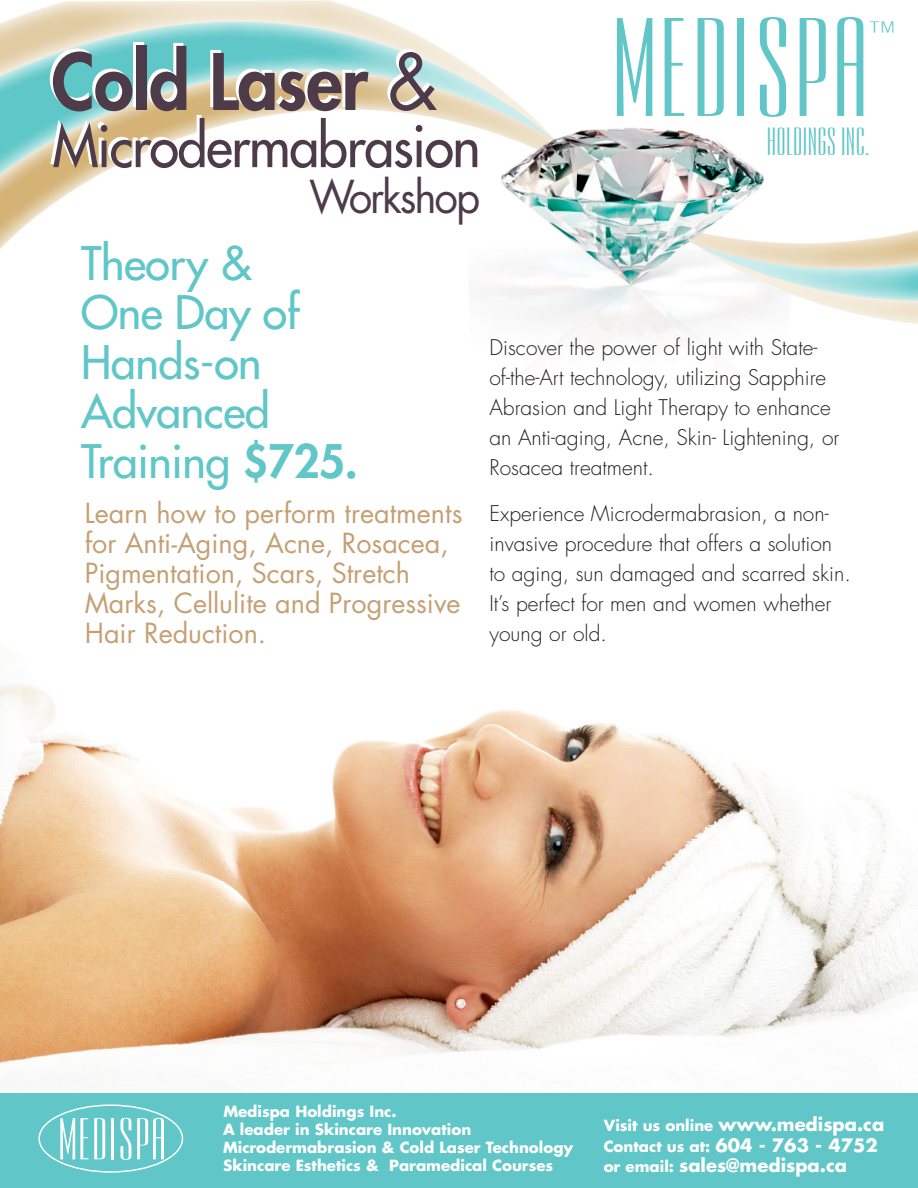
<style>
.page{position:relative;width:918px;height:1188px;background:#fff}
.page>*{position:absolute;margin:0;border:0;box-sizing:border-box;transform-origin:0 0}
.t1{font:136.35px "Empire BT";letter-spacing:.005em;color:#60c6c7;scale:1.29 1}
.t2{font:800 75.6px "Futura Std";letter-spacing:-.01em;color:#4e3b4a;scale:.95 1}
.t3{font:57.3px "Empire BT";letter-spacing:.005em;color:#fff;scale:1.29 1}
.t4{font:500 56.7px "Futura Std";letter-spacing:-.025em;color:#4e3b4a;scale:.95 1}
.t5{font:500 45px "Futura Std";letter-spacing:-.01em;color:#60c6c7}
.t6{font:45px "Empire BT";color:#60c6c7}
.t7{font:44.1px "Futura Std";letter-spacing:-.05em;color:#4e3b4a;scale:.95 1}
.t8{font:38.25px "Empire BT";letter-spacing:-.005em;color:#60c6c7;scale:1.18 1}
.t9{font:27px/30px "Futura Std";color:#c4a073}
.t10{font:300 21px/30px "Futura Std";color:#231f20}
.t11{font:700 18px "Futura Std";color:#fff}
.t12{font:700 15px "Futura Std";color:#fff}
.s1{font-weight:400}
.s2{font-weight:800}
.s3{font-size:15px}
.s4{font-size:18px}
</style>
<div class="page">
<img style="left:0;top:685px;width:918px;height:409px">
<img style="left:0;top:0;width:918px;height:345px">
<div style="left:0;top:1094px;width:918px;height:94px;background:#60c6c7"></div>
<div style="left:38px;top:1104px;width:145px;height:69px;border:2px solid #fff;border-radius:50%"></div>
<p class="t2" style="left:52px;top:34px;width:408px">Cold Laser <span class="s1">&amp;</span></p>
<p class="t4" style="left:53px;top:111px;width:452px">Microdermabrasion</p>
<p class="t7" style="left:309px;top:169px;width:182px">Workshop</p>
<p class="t5" style="left:81px;top:235px;width:172px">Theory &amp;</p>
<p class="t5" style="left:81px;top:284px;width:220px">One Day of</p>
<p class="t5" style="left:81px;top:334px;width:182px">Hands-on</p>
<p class="t5" style="left:81px;top:383px;width:190px">Advanced</p>
<p class="t5" style="left:81px;top:433px;width:278px">Training <span class="s2">$725.</span></p>
<p class="t9" style="left:85px;top:499px;width:379px">Learn how to perform treatments for Anti-Aging, Acne, Rosacea,<br>Pigmentation, Scars, Stretch<br>Marks, Cellulite and Progressive<br>Hair Reduction.</p>
<p class="t1" style="left:610px;top:-6px;width:203px">MEDISPA</p>
<p class="t8" style="left:766px;top:121px;width:89px">HOLDINGS INC.</p>
<p class="t6" style="left:864px;top:12px;width:39px">™</p>
<p class="t10" style="left:490px;top:332px;width:351px">Discover the power of light with State&shy;of-the-Art technology, utilizing Sapphire Abrasion and Light Therapy to enhance an Anti-aging, Acne, Skin- Lightening, or Rosacea treatment.</p>
<p class="t10" style="left:490px;top:499px;width:363px">Experience Microdermabrasion, a non&shy;invasive procedure that offers a solution to aging, sun damaged and scarred skin.<br>It’s perfect for men and women whether young or old.</p>
<p class="t3" style="left:58px;top:1108px;width:86px">MEDISPA</p>
<p class="t12" style="left:223px;top:1101px;width:175px">Medispa Holdings Inc.</p>
<p class="t12" style="left:223px;top:1119px;width:250px">A leader in Skincare Innovation</p>
<p class="t12" style="left:223px;top:1137px;width:352px">Microdermabrasion &amp; Cold Laser Technology</p>
<p class="t12" style="left:223px;top:1155px;width:332px">Skincare Esthetics &amp; Paramedical Courses</p>
<p class="t11" style="left:604px;top:1113px;width:282px"><span class="s3">Visit us online</span> www.medispa.ca</p>
<p class="t12" style="left:604px;top:1137px;width:276px">Contact us at: <span class="s4">604 - 763 - 4752</span></p>
<p class="t11" style="left:604px;top:1153px;width:245px"><span class="s3">or email:</span> sales@medispa.ca</p>
</div>
